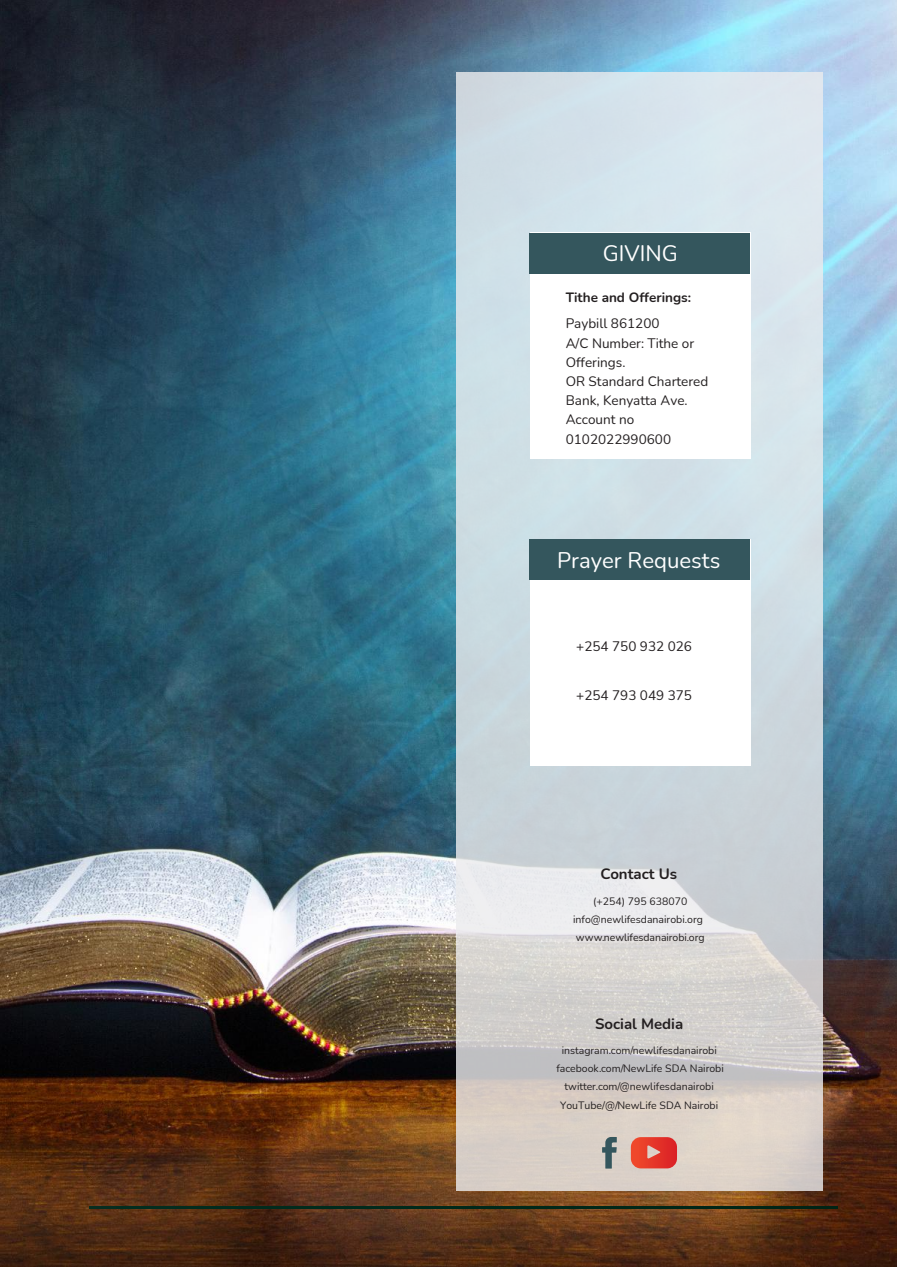
<style>
.page{position:relative;width:897px;height:1267px;background:#fff}
.page>*{position:absolute;margin:0;border:0;box-sizing:border-box;transform-origin:0 0}
.t1{font:22.2px "Nunito";color:#fff}
.t2{font:700 15px "Nunito";color:#231f20}
.t3{font:13.5px/19.2px "Nunito";color:#231f20}
.t4{font:700 13.5px "Nunito";color:#231f20}
.t5{font:10.5px/18.1px "Nunito";color:#231f20;text-align:center}
</style>
<div class="page">
<img style="left:0;top:0;width:896px;height:1267px">
<svg style="left:456px;top:72px;width:367px;height:1118px"></svg>
<hr style="left:89px;top:1206px;width:748px;height:2px;background:#00291a">
<div style="left:530px;top:233px;width:220px;height:226px;background:#fff"></div>
<div style="left:530px;top:539px;width:220px;height:226px;background:#fff"></div>
<svg style="left:602px;top:1137px;width:14px;height:31px"></svg>
<svg style="left:630px;top:1137px;width:47px;height:31px"></svg>
<div style="left:529px;top:233px;width:220px;height:40px;background:#34565d"></div>
<div style="left:529px;top:539px;width:220px;height:41px;background:#34565d"></div>
<h1 class="t1" style="left:602px;top:238px;width:77px">GIVING</h1>
<p class="t4" style="left:565px;top:288px;width:127px">Tithe and Offerings:</p>
<p class="t3" style="left:565px;top:314px;width:144px">Paybill 861200<br>A/C Number: Tithe or<br>Offerings.<br>OR Standard Chartered<br>Bank, Kenyatta Ave.<br>Account no<br>0102022990600</p>
<h1 class="t1" style="left:557px;top:544px;width:165px">Prayer Requests</h1>
<p class="t3" style="left:576px;top:636px;width:117px">+254 750 932 026</p>
<p class="t3" style="left:576px;top:685px;width:117px">+254 793 049 375</p>
<h2 class="t2" style="left:600px;top:863px;width:78px">Contact Us</h2>
<p class="t5" style="left:573px;top:891px;width:133px">(+254) 795 638070 info@newlifesdanairobi.org www.newlifesdanairobi.org</p>
<h2 class="t2" style="left:595px;top:1013px;width:90px">Social Media</h2>
<p class="t5" style="left:556px;top:1041px;width:169px">instagram.com/newlifesdanairobi facebook.com/NewLife SDA Nairobi twitter.com/@newlifesdanairobi YouTube/@/NewLife SDA Nairobi</p>
</div>
